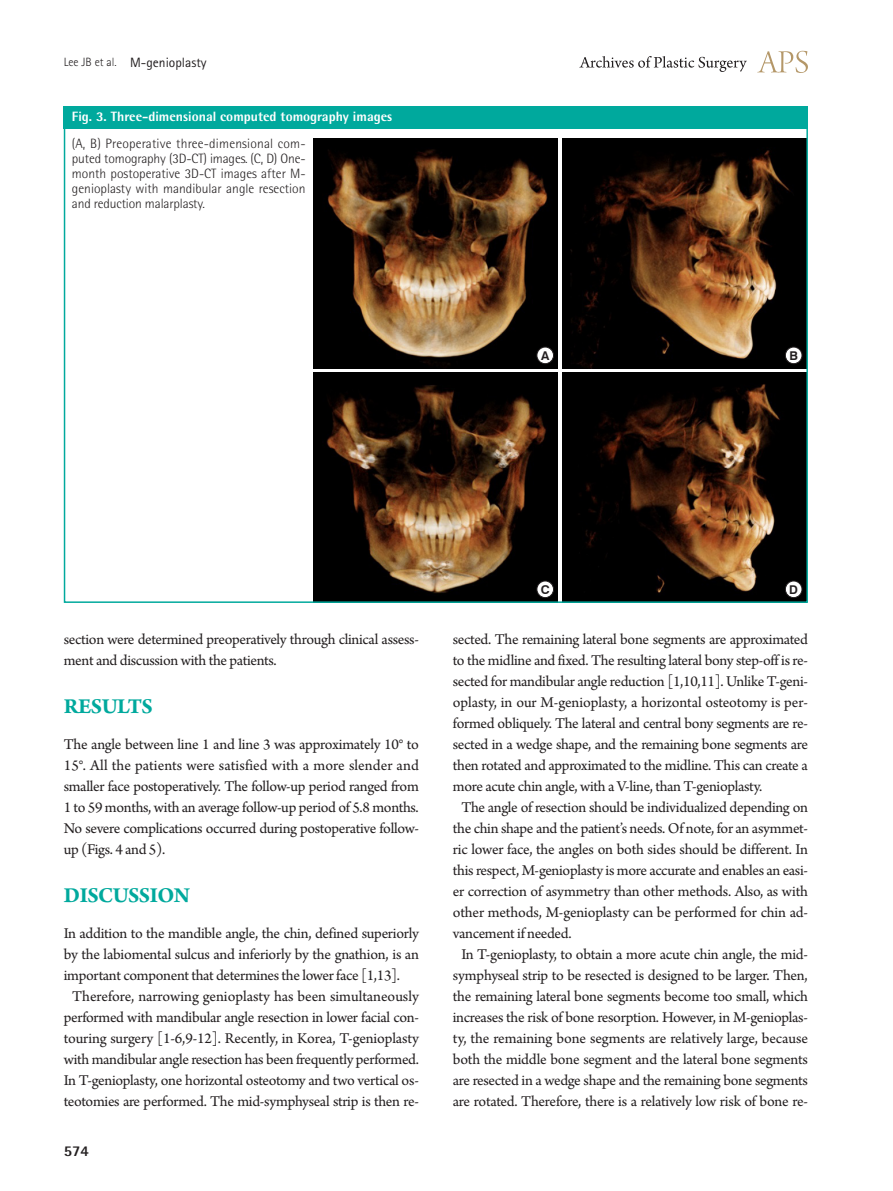
<style>
.page{position:relative;width:893px;height:1191px;background:#fff}
.page>*{position:absolute;margin:0;border:0;box-sizing:border-box;transform-origin:0 0}
.대제목{font:700 22.5px "Arno Pro";letter-spacing:-.02em;color:#00a99d}
.본문{font:15.75px/21px "Arno Pro";letter-spacing:-.02em;color:#231f20;text-align:center}
.본문_0{font:15.75px/21px "Arno Pro";letter-spacing:-.02em;color:#231f20;text-align:justify}
.t1{font:800 15px "Rotis Semi Sans Std";color:#231f20}
.그림설명{font:300 13.5px/15px "Rotis Semi Sans Std";letter-spacing:-.01em;color:#231f20;text-align:justify}
.표그림제목{font:800 13.5px "Rotis Semi Sans Std";color:#fff}
.하시라_제목{font:13.5px "Rotis Sans Serif Std";color:#231f20}
.t2{font:700 12.15px "Swiss 721 BT";color:#231f20}
.s1{font-weight:300;font-size:12px}
</style>
<div class="page">
<svg style="left:757px;top:51px;width:51px;height:22px"></svg>
<svg style="left:579px;top:56px;width:168px;height:16px"></svg>
<div style="left:64px;top:106px;width:744px;height:23px;background:#00a99d"></div>
<img style="left:314px;top:138px;width:244px;height:230px">
<img style="left:314px;top:372px;width:244px;height:228px">
<img style="left:562px;top:138px;width:243px;height:230px">
<img style="left:562px;top:372px;width:243px;height:228px">
<div style="left:537px;top:347px;width:16px;height:17px;background:#fff;border-radius:50%"></div>
<div style="left:537px;top:347px;width:17px;height:17px;border:1px solid #231f20;border-radius:50%"></div>
<div style="left:537px;top:581px;width:16px;height:16px;background:#fff;border-radius:50%"></div>
<div style="left:537px;top:581px;width:17px;height:17px;border:1px solid #231f20;border-radius:50%"></div>
<div style="left:785px;top:347px;width:17px;height:17px;background:#fff;border-radius:50%"></div>
<div style="left:785px;top:347px;width:17px;height:17px;border:1px solid #231f20;border-radius:50%"></div>
<div style="left:785px;top:581px;width:17px;height:16px;background:#fff;border-radius:50%"></div>
<div style="left:785px;top:581px;width:17px;height:17px;border:1px solid #231f20;border-radius:50%"></div>
<div style="left:64px;top:106px;width:744px;height:497px;border:2px solid #00a99d"></div>
<p class="하시라_제목" style="left:64px;top:54px;width:144px"><span class="s1">Lee JB et al.</span> M-genioplasty</p>
<p class="표그림제목" style="left:72px;top:108px;width:322px">Fig. 3. Three-dimensional computed tomography images</p>
<p class="그림설명" style="left:72px;top:136px;width:235px">(A, B) Preoperative three-dimensional com&shy;puted tomography (3D-CT) images. (C, D) One&shy;month postoperative 3D-CT images after M&shy;genioplasty with mandibular angle resection and reduction malarplasty.</p>
<p class="t2" style="left:541px;top:348px;width:10px">A</p>
<p class="t2" style="left:789px;top:348px;width:10px">B</p>
<p class="본문" style="left:64px;top:630px;width:357px;text-align:left">section were determined preoperatively through clinical assess&shy;ment and discussion with the patients.</p>
<p class="대제목" style="left:64px;top:693px;width:91px">RESULTS</p>
<p class="본문_0" style="left:64px;top:735px;width:357px">The angle between line 1 and line 3 was approximately 10° to 15°. All the patients were satisfied with a more slender and smaller face postoperatively. The follow-up period ranged from 1 to 59 months, with an average follow-up period of 5.8 months.<br>No severe complications occurred during postoperative follow&shy;up (Figs. 4 and 5).</p>
<p class="대제목" style="left:64px;top:882px;width:128px">DISCUSSION</p>
<p class="본문_0" style="left:64px;top:924px;width:357px">In addition to the mandible angle, the chin, defined superiorly by the labiomental sulcus and inferiorly by the gnathion, is an important component that determines the lower face [1,13].</p>
<p class="본문" style="left:64px;top:987px;width:357px">Therefore, narrowing genioplasty has been simultaneously performed with mandibular angle resection in lower facial con&shy;touring surgery [1-6,9-12]. Recently, in Korea, T-genioplasty with mandibular angle resection has been frequently performed.<br>In T-genioplasty, one horizontal osteotomy and two vertical os&shy;teotomies are performed. The mid-symphyseal strip is then re-</p>
<p class="t1" style="left:64px;top:1141px;width:27px">574</p>
<p class="t2" style="left:541px;top:582px;width:10px">C</p>
<p class="t2" style="left:789px;top:582px;width:10px">D</p>
<p class="본문" style="left:453px;top:630px;width:357px;text-align:justify">sected. The remaining lateral bone segments are approximated to the midline and fixed. The resulting lateral bony step-off is re&shy;sected for mandibular angle reduction [1,10,11]. Unlike T-geni&shy;oplasty, in our M-genioplasty, a horizontal osteotomy is per&shy;formed obliquely. The lateral and central bony segments are re&shy;sected in a wedge shape, and the remaining bone segments are then rotated and approximated to the midline. This can create a more acute chin angle, with a V-line, than T-genioplasty.</p>
<p class="본문" style="left:453px;top:798px;width:357px;text-align:justify;text-indent:9px">The angle of resection should be individualized depending on the chin shape and the patient’s needs. Of note, for an asymmet&shy;ric lower face, the angles on both sides should be different. In this respect, M-genioplasty is more accurate and enables an easi&shy;er correction of asymmetry than other methods. Also, as with other methods, M-genioplasty can be performed for chin ad&shy;vancement if needed.</p>
<p class="본문" style="left:453px;top:945px;width:357px">In T-genioplasty, to obtain a more acute chin angle, the mid&shy;symphyseal strip to be resected is designed to be larger. Then, the remaining lateral bone segments become too small, which increases the risk of bone resorption. However, in M-genioplas&shy;ty, the remaining bone segments are relatively large, because both the middle bone segment and the lateral bone segments are resected in a wedge shape and the remaining bone segments are rotated. Therefore, there is a relatively low risk of bone re-</p>
</div>
